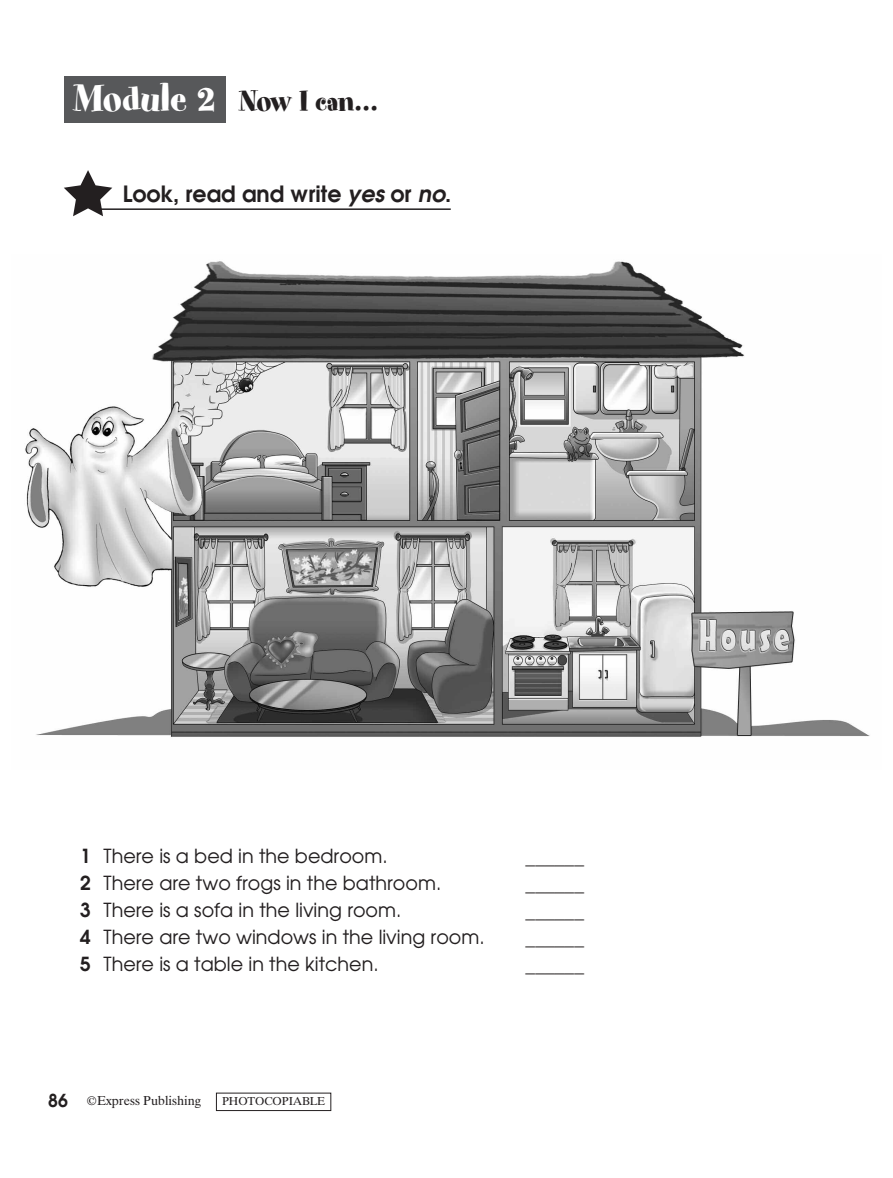
<style>
.page{position:relative;width:893px;height:1178px;background:#fff}
.page>*{position:absolute;margin:0;border:0;box-sizing:border-box;transform-origin:0 0}
.t1{font:33px "Spumoni LP";color:#231f20}
.t2{font:700 22.5px "Kp Avanti";color:#231f20}
.t3{font:19.5px "Kp Avanti";color:#231f20}
.t4{font:13.5px "UB Times";color:#231f20}
.t5{font:12px "UB Times";color:#231f20}
.s1{font-size:42px;color:#fff}
.s2{font-style:italic}
.s3{font-weight:700}
.s4{font-family:"Kp Avanti";font-weight:700;font-size:18px}
</style>
<div class="page">
<div style="left:216px;top:1093px;width:115px;height:18px;border:1px solid #231f20"></div>
<hr style="left:99px;top:208px;width:352px;height:2px;background:#231f20">
<svg style="left:64px;top:170px;width:48px;height:46px"></svg>
<div style="left:64px;top:77px;width:161px;height:46px;background:#57585a"></div>
<img style="left:25px;top:261px;width:845px;height:476px">
<h1 class="t1" style="left:74px;top:90px;width:306px"><span class="s1">Module 2</span> Now I can…</h1>
<p class="t2" style="left:123px;top:181px;width:330px">Look, read and write <span class="s2">yes</span> or <span class="s2">no</span>.</p>
<p class="t3" style="left:80px;top:845px;width:309px"><span class="s3">1</span> There is a bed in the bedroom.</p>
<p class="t3" style="left:80px;top:872px;width:363px"><span class="s3">2</span> There are two frogs in the bathroom.</p>
<p class="t3" style="left:80px;top:899px;width:323px"><span class="s3">3</span> There is a sofa in the living room.</p>
<p class="t3" style="left:80px;top:926px;width:406px"><span class="s3">4</span> There are two windows in the living room.</p>
<p class="t3" style="left:80px;top:953px;width:300px"><span class="s3">5</span> There is a table in the kitchen.</p>
<p class="t3" style="left:526px;top:845px;width:60px">______</p>
<p class="t3" style="left:526px;top:872px;width:60px">______</p>
<p class="t3" style="left:526px;top:899px;width:60px">______</p>
<p class="t3" style="left:526px;top:926px;width:60px">______</p>
<p class="t3" style="left:526px;top:953px;width:60px">______</p>
<p class="t4" style="left:48px;top:1093px;width:154px"><span class="s4">86</span> ©Express Publishing</p>
<p class="t5" style="left:222px;top:1094px;width:105px">PHOTOCOPIABLE</p>
</div>
